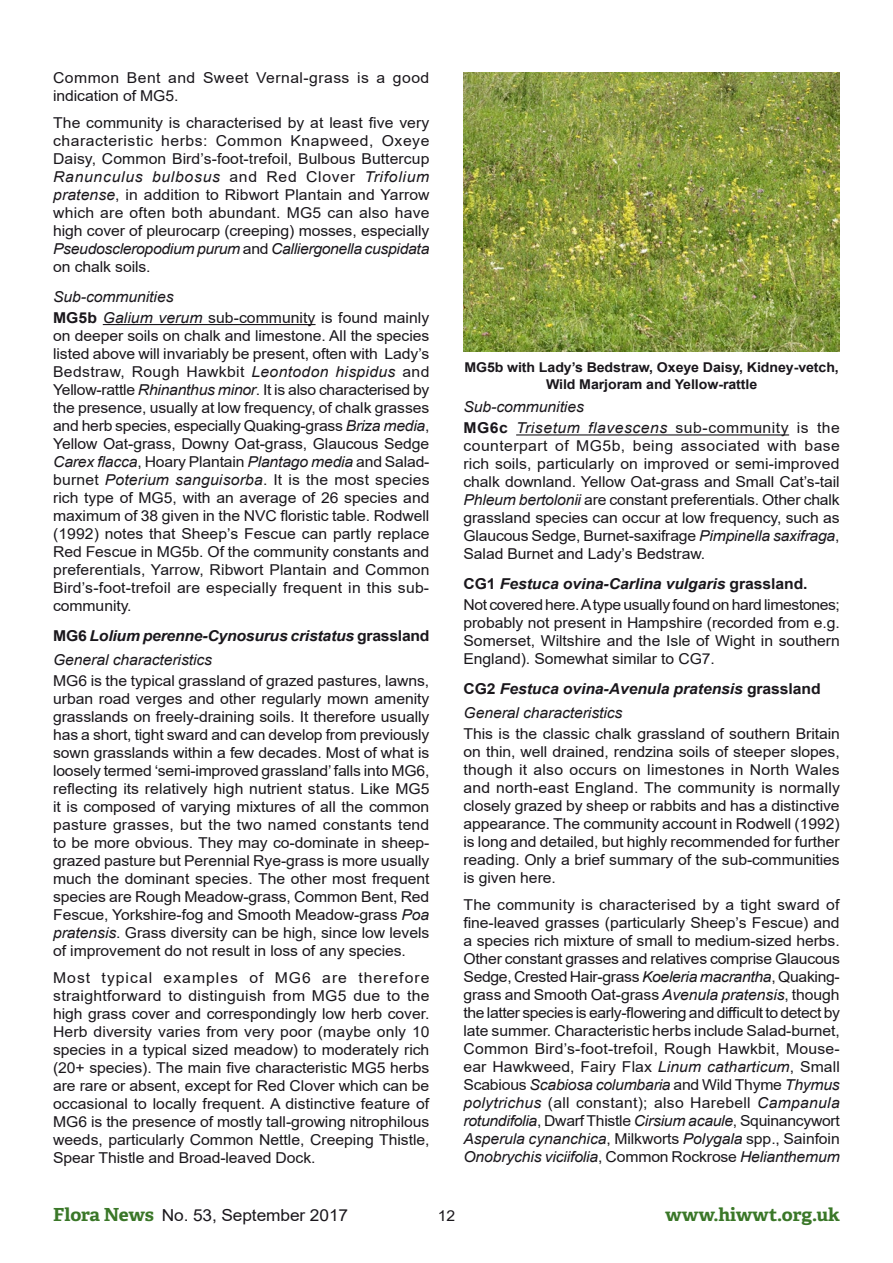
<style>
.page{position:relative;width:893px;height:1263px;background:#fff}
.page>*{position:absolute;margin:0;border:0;box-sizing:border-box;transform-origin:0 0}
.t1{font:700 18px "Adelle";letter-spacing:-.005em;color:#3a7728;scale:1.05 1}
.t2{font:16.5px "Arial";letter-spacing:-.005em;color:#1a171c;scale:1.05 1}
.t3{font:15px/18px "Arial";letter-spacing:-.005em;color:#1a171c;text-align:justify;scale:1.05 1}
.t4{font:italic 700 15px/24px "Arial";letter-spacing:-.015em;color:#1a171c;scale:1.05 1}
.t5{font:15px/21px "Arial";letter-spacing:-.025em;color:#1a171c;scale:1.05 1}
.t6{font:italic 15px/21px "Arial";letter-spacing:-.005em;color:#1a171c;scale:1.05 1}
.t7{font:italic 15px/21px "Arial";letter-spacing:.035em;color:#1a171c;scale:1.05 1}
.t8{font:15px/18px "Arial";letter-spacing:.03em;color:#1a171c;scale:1.05 1}
.t9{font:700 13.5px/16.5px "Arial";letter-spacing:-.005em;color:#1a171c;text-align:center;scale:1.05 1}
.s1{font-style:italic}
.s2{font-weight:700;font-style:normal}
.s3{font-style:normal}
.s4{font-weight:400}
.s5{font-weight:700}
.s6{font-weight:700;font-style:italic}
.s7{font-family:"Adelle";font-weight:700;font-size:18px;color:#3a7728}
</style>
<div class="page">
<hr style="left:103px;top:324px;width:213px;height:1px;background:#1a171c">
<hr style="left:516px;top:434px;width:273px;height:1px;background:#1a171c">
<img style="left:463px;top:72px;width:377px;height:279px">
<p class="t8" style="left:53px;top:69px;width:360px">Common Bent and Sweet Vernal-grass is a good indication of MG5.</p>
<p class="t3" style="left:53px;top:114px;width:360px">The community is characterised by at least five very characteristic herbs: Common Knapweed, Oxeye Daisy, Common Bird’s-foot-trefoil, Bulbous Buttercup <span class="s1">Ranunculus bulbosus</span> and Red Clover <span class="s1">Trifolium pratense</span>, in addition to Ribwort Plantain and Yarrow which are often both abundant. MG5 can also have high cover of pleurocarp (creeping) mosses, especially <span class="s1">Pseudoscleropodium purum</span> and <span class="s1">Calliergonella cuspidata </span>on chalk soils.</p>
<p class="t6" style="left:53px;top:286px;width:360px">Sub-communities<br><span class="s2">MG5b</span> Galium verum <span class="s3">sub-community is found mainly</span></p>
<p class="t3" style="left:53px;top:327px;width:360px">on deeper soils on chalk and limestone. All the species listed above will invariably be present, often with Lady’s Bedstraw, Rough Hawkbit <span class="s1">Leontodon hispidus</span> and Yellow-rattle <span class="s1">Rhinanthus minor</span>. It is also characterised by the presence, usually at low frequency, of chalk grasses and herb species, especially Quaking-grass <span class="s1">Briza media</span>, Yellow Oat-grass, Downy Oat-grass, Glaucous Sedge <span class="s1">Carex flacca</span>, Hoary Plantain <span class="s1">Plantago media</span> and Salad&shy;burnet <span class="s1">Poterium sanguisorba</span>. It is the most species rich type of MG5, with an average of 26 species and maximum of 38 given in the NVC floristic table. Rodwell (1992) notes that Sheep’s Fescue can partly replace Red Fescue in MG5b. Of the community constants and preferentials, Yarrow, Ribwort Plantain and Common Bird’s-foot-trefoil are especially frequent in this sub&shy;community.</p>
<p class="t4" style="left:53px;top:624px;width:360px"><span class="s3">MG6</span> Lolium perenne-Cynosurus cristatus <span class="s3">grassland<br></span><span class="s4">General characteristics</span></p>
<p class="t3" style="left:53px;top:672px;width:360px">MG6 is the typical grassland of grazed pastures, lawns, urban road verges and other regularly mown amenity grasslands on freely-draining soils. It therefore usually has a short, tight sward and can develop from previously sown grasslands within a few decades. Most of what is loosely termed ‘semi-improved grassland’ falls into MG6, reflecting its relatively high nutrient status. Like MG5 it is composed of varying mixtures of all the common pasture grasses, but the two named constants tend to be more obvious. They may co-dominate in sheep&shy;grazed pasture but Perennial Rye-grass is more usually much the dominant species. The other most frequent species are Rough Meadow-grass, Common Bent, Red Fescue, Yorkshire-fog and Smooth Meadow-grass <span class="s1">Poa pratensis</span>. Grass diversity can be high, since low levels of improvement do not result in loss of any species.</p>
<p class="t3" style="left:53px;top:969px;width:360px">Most typical examples of MG6 are therefore straightforward to distinguish from MG5 due to the high grass cover and correspondingly low herb cover.<br>Herb diversity varies from very poor (maybe only 10 species in a typical sized meadow) to moderately rich (20+ species). The main five characteristic MG5 herbs are rare or absent, except for Red Clover which can be occasional to locally frequent. A distinctive feature of MG6 is the presence of mostly tall-growing nitrophilous weeds, particularly Common Nettle, Creeping Thistle, Spear Thistle and Broad-leaved Dock.</p>
<p class="t9" style="left:464px;top:359px;width:358px">MG5b with Lady’s Bedstraw, Oxeye Daisy, Kidney-vetch,<br>Wild Marjoram and Yellow-rattle</p>
<p class="t7" style="left:463px;top:397px;width:360px">Sub-communities<br><span class="s2">MG6c</span> Trisetum flavescens <span class="s3">sub-community is the</span></p>
<p class="t3" style="left:463px;top:437px;width:360px">counterpart of MG5b, being associated with base rich soils, particularly on improved or semi-improved chalk downland. Yellow Oat-grass and Small Cat’s-tail <span class="s1">Phleum bertolonii</span> are constant preferentials. Other chalk grassland species can occur at low frequency, such as Glaucous Sedge, Burnet-saxifrage <span class="s1">Pimpinella saxifraga</span>, Salad Burnet and Lady’s Bedstraw.</p>
<p class="t5" style="left:463px;top:573px;width:360px"><span class="s5">CG1</span> <span class="s6">Festuca ovina-Carlina vulgaris</span> <span class="s5">grassland.<br></span>Not covered here. A type usually found on hard limestones;</p>
<p class="t3" style="left:463px;top:614px;width:360px">probably not present in Hampshire (recorded from e.g.<br>Somerset, Wiltshire and the Isle of Wight in southern England). Somewhat similar to CG7.</p>
<p class="t4" style="left:463px;top:678px;width:342px"><span class="s3">CG2</span> Festuca ovina-Avenula pratensis <span class="s3">grassland<br></span><span class="s4">General characteristics</span></p>
<p class="t3" style="left:463px;top:725px;width:360px">This is the classic chalk grassland of southern Britain on thin, well drained, rendzina soils of steeper slopes, though it also occurs on limestones in North Wales and north-east England. The community is normally closely grazed by sheep or rabbits and has a distinctive appearance. The community account in Rodwell (1992) is long and detailed, but highly recommended for further reading. Only a brief summary of the sub-communities is given here.</p>
<p class="t3" style="left:463px;top:896px;width:360px">The community is characterised by a tight sward of fine-leaved grasses (particularly Sheep’s Fescue) and a species rich mixture of small to medium-sized herbs.<br>Other constant grasses and relatives comprise Glaucous Sedge, Crested Hair-grass <span class="s1">Koeleria macrantha</span>, Quaking&shy;grass and Smooth Oat-grass <span class="s1">Avenula pratensis</span>, though the latter species is early-flowering and difficult to detect by late summer. Characteristic herbs include Salad-burnet, Common Bird’s-foot-trefoil, Rough Hawkbit, Mouse&shy;ear Hawkweed, Fairy Flax <span class="s1">Linum catharticum</span>, Small Scabious <span class="s1">Scabiosa columbaria</span> and Wild Thyme <span class="s1">Thymus polytrichus</span> (all constant); also Harebell <span class="s1">Campanula rotundifolia</span>, Dwarf Thistle <span class="s1">Cirsium acaule</span>, Squinancywort <span class="s1">Asperula cynanchica</span>, Milkworts <span class="s1">Polygala</span> spp., Sainfoin <span class="s1">Onobrychis viciifolia</span>, Common Rockrose <span class="s1">Helianthemum</span></p>
<p class="t2" style="left:53px;top:1204px;width:282px"><span class="s7">Flora News</span> No. 53, September 2017</p>
<p class="t3" style="left:438px;top:1207px;width:18px">12</p>
<p class="t1" style="left:665px;top:1202px;width:168px">www.hiwwt.org.uk</p>
</div>
